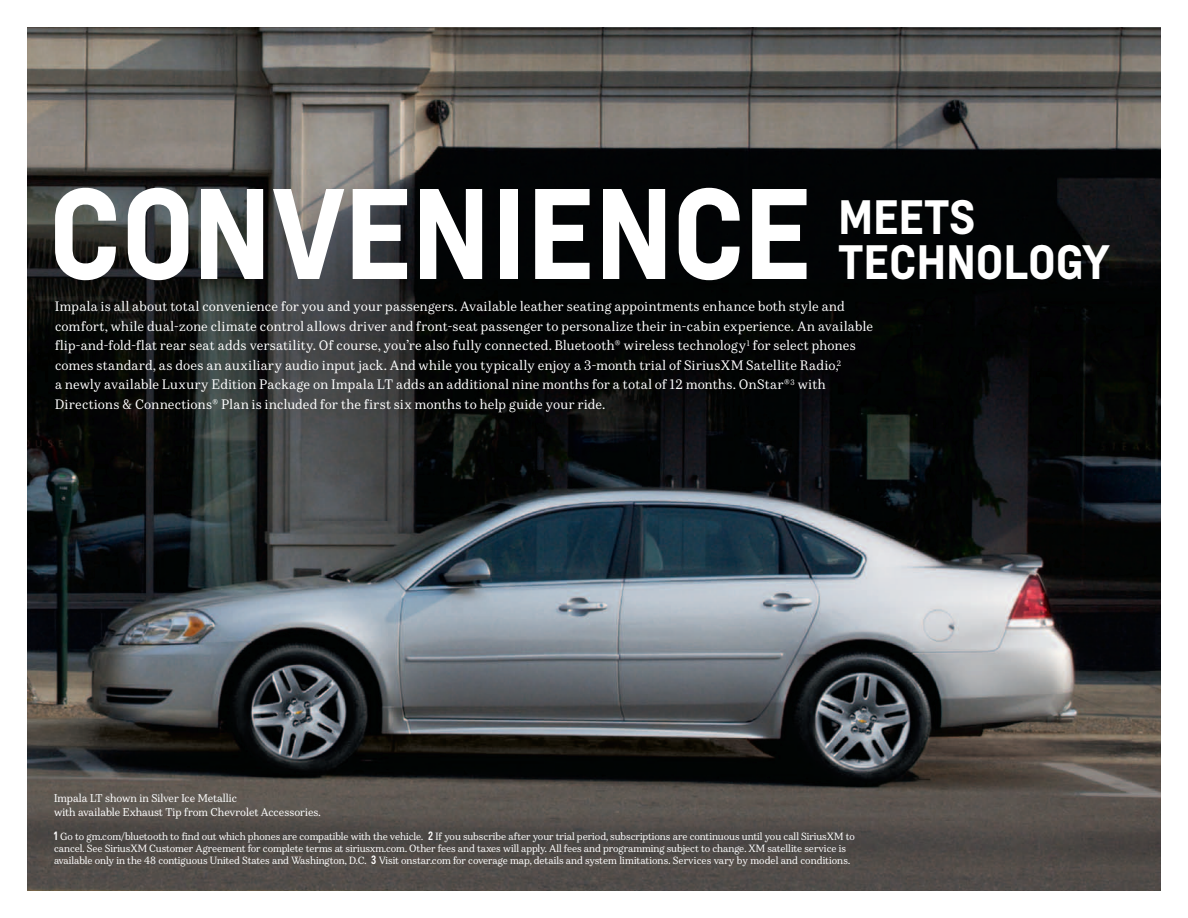
<style>
.page{position:relative;width:1188px;height:918px;background:#fff}
.page>*{position:absolute;margin:0;border:0;box-sizing:border-box;transform-origin:0 0}
.t1{font:700 120px "Louis";letter-spacing:-.005em;color:#fff}
.t2{font:700 45px/45px "Louis";color:#fff}
.t3{font:12.75px/19.5px "Durant";letter-spacing:.02em;color:#fff}
.t4{font:10.5px/14.2px "Durant";color:#fff}
.t5{font:9.75px/12px "Durant";color:#fff}
.s1{font-family:"Louis";font-weight:600;font-stretch:condensed;font-size:11.25px}
</style>
<div class="page">
<img style="left:27px;top:27px;width:1134px;height:864px">
<h1 class="t1" style="left:48px;top:154px;width:765px">CONVENIENCE</h1>
<h2 class="t2" style="left:838px;top:194px;width:136px">MEETS<br>TECHNOLOGY</h2>
<p class="t3" style="left:55px;top:297px;width:819px">Impala is all about total convenience for you and your passengers. Available leather seating appointments enhance both style and comfort, while dual-zone climate control allows driver and front-seat passenger to personalize their in-cabin experience. An available flip-and-fold-flat rear seat adds versatility. Of course, you’re also fully connected. Bluetooth® wireless technology<sup>1</sup> for select phones comes standard, as does an auxiliary audio input jack. And while you typically enjoy a 3-month trial of SiriusXM Satellite Radio,<sup>2<br></sup>a newly available Luxury Edition Package on Impala LT adds an additional nine months for a total of 12 months. OnStar®<sup>3</sup> with Directions &amp; Connections® Plan is included for the first six months to help guide your ride.</p>
<p class="t4" style="left:54px;top:791px;width:268px">Impala LT shown in Silver Ice Metallic<br>with available Exhaust Tip from Chevrolet Accessories.</p>
<p class="t5" style="left:54px;top:830px;width:802px"><span class="s1">1</span> Go to gm.com/bluetooth to find out which phones are compatible with the vehicle. <span class="s1">2</span> If you subscribe after your trial period, subscriptions are continuous until you call SiriusXM to cancel. See SiriusXM Customer Agreement for complete terms at siriusxm.com. Other fees and taxes will apply. All fees and programming subject to change. XM satellite service is available only in the 48 contiguous United States and Washington, D.C. <span class="s1">3</span> Visit onstar.com for coverage map, details and system limitations. Services vary by model and conditions.</p>
</div>
